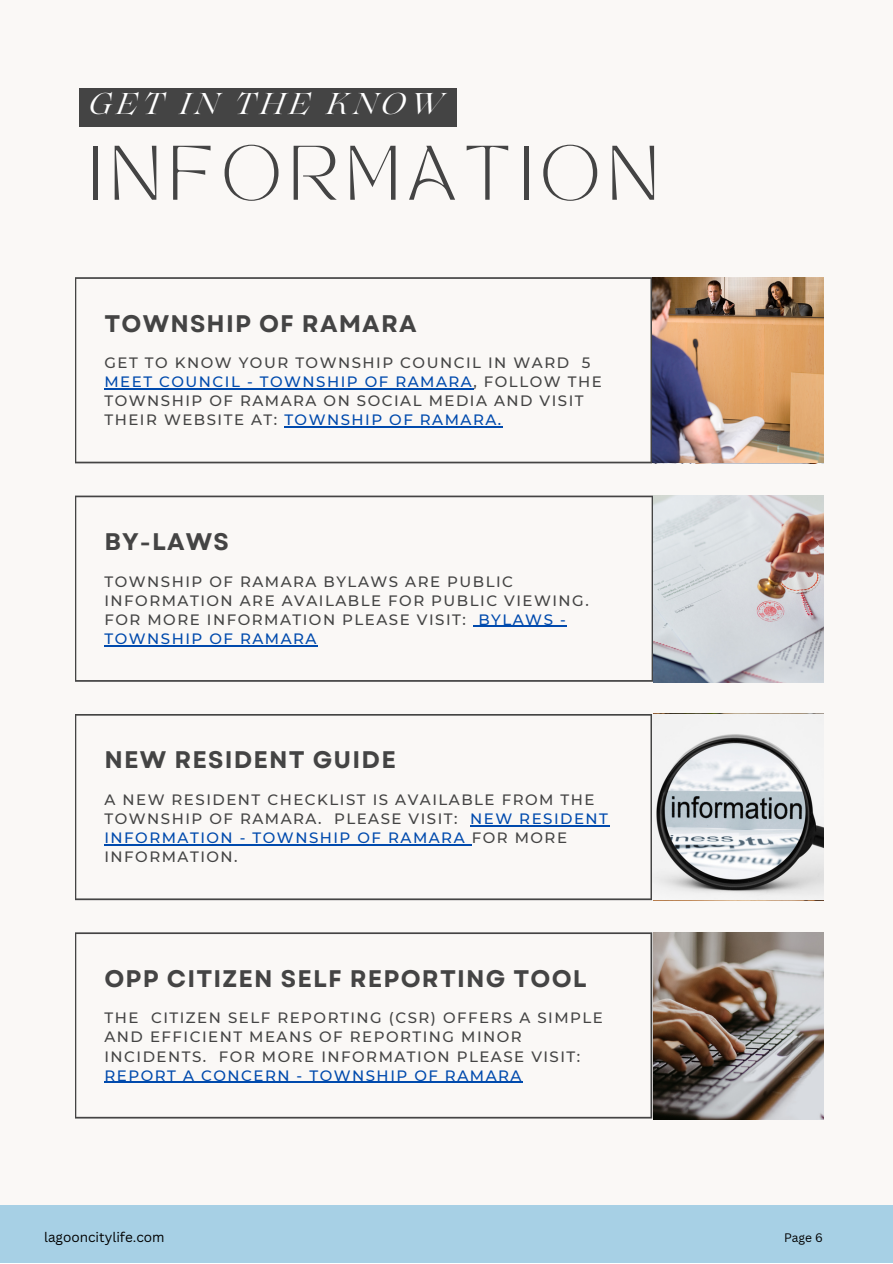
<style>
.page{position:relative;width:893px;height:1264px;background:#fff}
.page>*{position:absolute;margin:0;border:0;box-sizing:border-box;transform-origin:0 0}
.t1{font:54px "TAN MON CHERI Regular";letter-spacing:.15em;color:#444}
.t2{font:italic 30px "Lovelace";letter-spacing:.15em;color:#fff}
.t3{font:700 24px "Garet";letter-spacing:.05em;color:#444}
.t4{font:500 15px/19px "Montserrat";letter-spacing:.1em;color:#444}
.t5{font:500 15px "Montserrat";letter-spacing:.1em;color:#004aad}
.t6{font:13.5px "Canva Sans";color:#000}
.t7{font:12px "Canva Sans";color:#000}
.s1{color:#004aad}
</style>
<div class="page">
<div style="left:0;top:0;width:892px;height:1262px;background:#faf8f6"></div>
<svg style="left:75px;top:277px;width:577px;height:186px"></svg>
<svg style="left:75px;top:714px;width:577px;height:186px"></svg>
<svg style="left:75px;top:495px;width:578px;height:186px"></svg>
<svg style="left:75px;top:932px;width:577px;height:186px"></svg>
<img style="left:653px;top:495px;width:170px;height:187px">
<img style="left:653px;top:932px;width:170px;height:186px">
<img style="left:652px;top:734px;width:171px;height:163px">
<img style="left:653px;top:277px;width:170px;height:186px">
<div style="left:80px;top:88px;width:377px;height:39px;background:#444"></div>
<hr style="left:104px;top:388px;width:50px;height:1px;background:#004aad">
<hr style="left:154px;top:388px;width:319px;height:1px;background:#004aad">
<hr style="left:284px;top:426px;width:214px;height:2px;background:#004aad">
<hr style="left:470px;top:825px;width:139px;height:1px;background:#004aad">
<hr style="left:104px;top:844px;width:362px;height:1px;background:#004aad">
<hr style="left:478px;top:626px;width:89px;height:1px;background:#004aad">
<hr style="left:104px;top:645px;width:214px;height:1px;background:#004aad">
<hr style="left:104px;top:1081px;width:419px;height:1px;background:#004aad">
<div style="left:0;top:1205px;width:892px;height:57px;background:#a7d0e5"></div>
<h2 class="t2" style="left:89px;top:93px;width:355px">GET IN THE KNOW</h2>
<h1 class="t1" style="left:89px;top:145px;width:570px">INFORMATION</h1>
<h3 class="t3" style="left:104px;top:306px;width:313px">TOWNSHIP OF RAMARA</h3>
<p class="t4" style="left:104px;top:353px;width:499px">GET TO KNOW YOUR TOWNSHIP COUNCIL IN WARD 5<br><span class="s1">MEET COUNCIL - TOWNSHIP OF RAMARA</span>, FOLLOW THE TOWNSHIP OF RAMARA ON SOCIAL MEDIA AND VISIT THEIR WEBSITE AT: <span class="s1">TOWNSHIP OF RAMARA.</span></p>
<h3 class="t3" style="left:104px;top:524px;width:126px">BY-LAWS</h3>
<p class="t4" style="left:104px;top:571px;width:486px">TOWNSHIP OF RAMARA BYLAWS ARE PUBLIC INFORMATION ARE AVAILABLE FOR PUBLIC VIEWING.<br>FOR MORE INFORMATION PLEASE VISIT: <span class="s1">BYLAWS - TOWNSHIP OF RAMARA</span></p>
<h3 class="t3" style="left:104px;top:742px;width:293px">NEW RESIDENT GUIDE</h3>
<p class="t4" style="left:104px;top:790px;width:505px">A NEW RESIDENT CHECKLIST IS AVAILABLE FROM THE TOWNSHIP OF RAMARA. PLEASE VISIT: <span class="s1">NEW RESIDENT INFORMATION - TOWNSHIP OF RAMARA</span> FOR MORE INFORMATION.</p>
<h3 class="t3" style="left:104px;top:961px;width:483px">OPP CITIZEN SELF REPORTING TOOL</h3>
<p class="t4" style="left:104px;top:1008px;width:500px">THE CITIZEN SELF REPORTING (CSR) OFFERS A SIMPLE<br>AND EFFICIENT MEANS OF REPORTING MINOR<br>INCIDENTS. FOR MORE INFORMATION PLEASE VISIT:</p>
<p class="t5" style="left:104px;top:1066px;width:418px">REPORT A CONCERN - TOWNSHIP OF RAMARA</p>
<p class="t6" style="left:44px;top:1227px;width:122px">lagooncitylife.com</p>
<p class="t7" style="left:784px;top:1229px;width:40px">Page 6</p>
</div>
